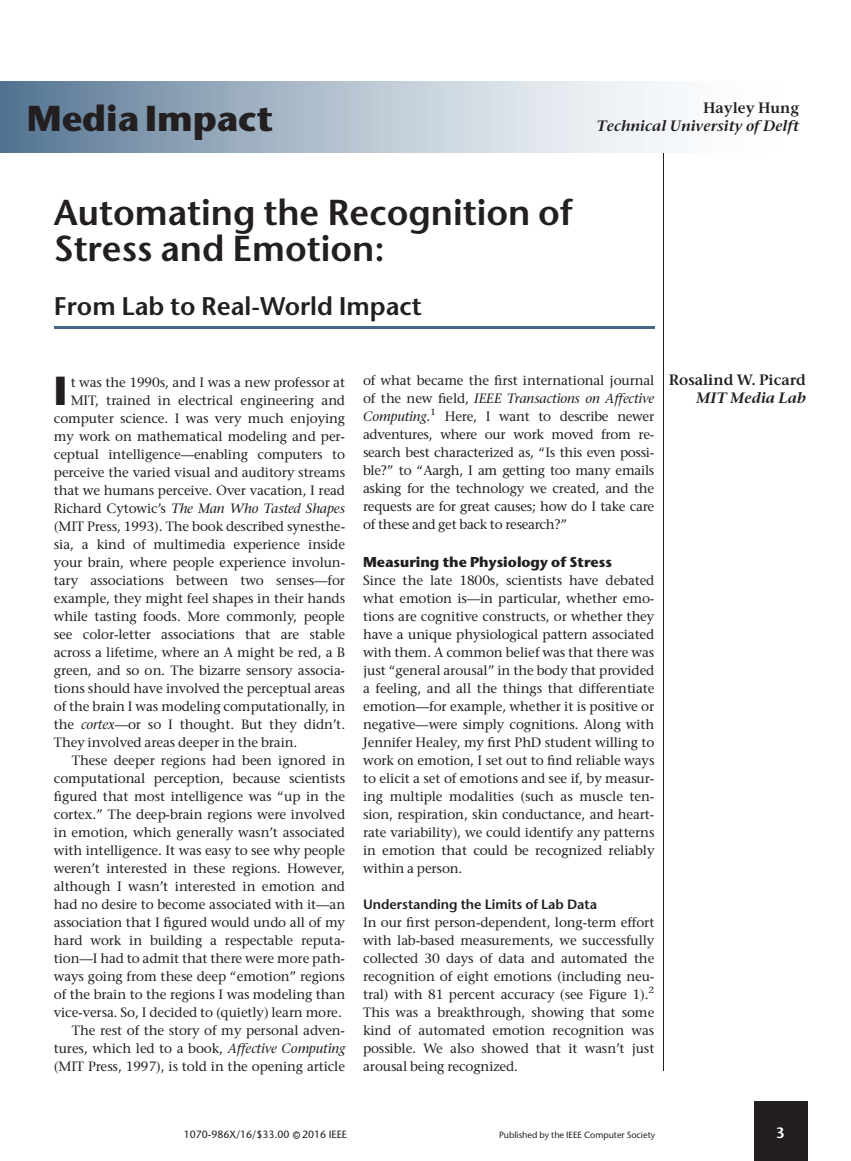
<style>
.page{position:relative;width:851px;height:1161px;background:#fff}
.page>*{position:absolute;margin:0;border:0;box-sizing:border-box;transform-origin:0 0}
.t1{font:40.5px "Adv P977 E";color:#231f20}
.t2{font:36px/36px "Adv P9788";color:#231f20}
.t3{font:36px "Adv P977 E";color:#231f20}
.t4{font:25.5px "Adv P9788";color:#231f20}
.t5{font:15px/18px "Adv P9797";color:#231f20;text-align:right}
.t6{font:15px "Adv P979 A";color:#231f20}
.t7{font:15px "Adv P9788";color:#fff}
.t8{font:14.25px "Adv P977 E";color:#231f20}
.t9{font:13.5px/18px "Adv P9725";letter-spacing:-.01em;color:#231f20;text-align:justify}
.t10{font:13.5px "Adv P9794";letter-spacing:-.005em;color:#231f20}
.t11{font:10.5px "Adv P9779";color:#231f20}
.t12{font:9px "Adv P9779";color:#231f20}
.s1{font-family:"Adv P9725"}
.s2{font-family:"Adv P9794"}
.s3{font-family:"Adv P9788"}
.s4{font-family:"Adv P979 A"}
.s5{font-family:"Adv Arial";font-size:8.55px}
.s6{font-family:"Adv P4 C4 E74";font-size:19.5px}
</style>
<div class="page">
<hr style="left:663px;top:90px;width:1px;height:981px;background:#231f20">
<hr style="left:54px;top:326px;width:600px;height:3px;background:#426787">
<svg style="left:0;top:81px;width:672px;height:72px;background:#adbccb"></svg>
<div style="left:753px;top:1101px;width:54px;height:60px;background:#231f20"></div>
<p class="t3" style="left:27px;top:105px;width:248px">Media Impact</p>
<p class="t2" style="left:54px;top:198px;width:520px">Automating the Recognition of<br>Stress and Emotion:</p>
<p class="t4" style="left:54px;top:296px;width:369px">From Lab to Real-World Impact</p>
<p class="t5" style="left:703px;top:101px;width:97px">Hayley Hung</p>
<p class="t6" style="left:596px;top:120px;width:204px">Technical University of Delft</p>
<p class="t1" style="left:54px;top:375px;width:15px">I</p>
<p class="t9" style="left:71px;top:375px;width:276px">t was the 1990s, and I was a new professor at</p>
<p class="t9" style="left:71px;top:393px;width:276px">MIT, trained in electrical engineering and</p>
<p class="t9" style="left:54px;top:411px;width:293px">computer science. I was very much enjoying</p>
<p class="t9" style="left:54px;top:429px;width:293px">my work on mathematical modeling and per-</p>
<p class="t9" style="left:54px;top:447px;width:293px">ceptual intelligence—enabling computers to</p>
<p class="t9" style="left:54px;top:465px;width:293px">perceive the varied visual and auditory streams</p>
<p class="t9" style="left:54px;top:483px;width:293px">that we humans perceive. Over vacation, I read</p>
<p class="t10" style="left:54px;top:503px;width:293px"><span class="s1">Richard Cytowic’s</span> The Man Who Tasted Shapes</p>
<p class="t9" style="left:54px;top:519px;width:293px">(MIT Press, 1993). The book described synesthe-</p>
<p class="t9" style="left:54px;top:537px;width:293px">sia, a kind of multimedia experience inside</p>
<p class="t9" style="left:54px;top:555px;width:293px">your brain, where people experience involun-</p>
<p class="t9" style="left:54px;top:573px;width:293px">tary associations between two senses—for</p>
<p class="t9" style="left:54px;top:591px;width:293px">example, they might feel shapes in their hands</p>
<p class="t9" style="left:54px;top:609px;width:293px">while tasting foods. More commonly, people</p>
<p class="t9" style="left:54px;top:627px;width:293px">see color-letter associations that are stable</p>
<p class="t9" style="left:54px;top:645px;width:293px">across a lifetime, where an A might be red, a B</p>
<p class="t9" style="left:54px;top:663px;width:293px">green, and so on. The bizarre sensory associa-</p>
<p class="t9" style="left:54px;top:681px;width:293px">tions should have involved the perceptual areas</p>
<p class="t9" style="left:54px;top:699px;width:293px">of the brain I was modeling computationally, in</p>
<p class="t9" style="left:54px;top:717px;width:293px">the <span class="s2">cortex</span>—or so I thought. But they didn’t.</p>
<p class="t9" style="left:54px;top:735px;width:245px">They involved areas deeper in the brain.</p>
<p class="t9" style="left:72px;top:753px;width:275px">These deeper regions had been ignored in</p>
<p class="t9" style="left:54px;top:771px;width:293px">computational perception, because scientists</p>
<p class="t9" style="left:54px;top:789px;width:293px">figured that most intelligence was “up in the</p>
<p class="t9" style="left:54px;top:807px;width:293px">cortex.” The deep-brain regions were involved</p>
<p class="t9" style="left:54px;top:825px;width:293px">in emotion, which generally wasn’t associated</p>
<p class="t9" style="left:54px;top:843px;width:293px">with intelligence. It was easy to see why people</p>
<p class="t9" style="left:54px;top:861px;width:293px">weren’t interested in these regions. However,</p>
<p class="t9" style="left:54px;top:879px;width:293px">although I wasn’t interested in emotion and</p>
<p class="t9" style="left:54px;top:897px;width:293px">had no desire to become associated with it—an</p>
<p class="t9" style="left:54px;top:915px;width:293px">association that I figured would undo all of my</p>
<p class="t9" style="left:54px;top:933px;width:293px">hard work in building a respectable reputa-</p>
<p class="t9" style="left:54px;top:951px;width:293px">tion—I had to admit that there were more path-</p>
<p class="t9" style="left:54px;top:969px;width:293px">ways going from these deep “emotion” regions</p>
<p class="t9" style="left:54px;top:987px;width:293px">of the brain to the regions I was modeling than</p>
<p class="t9" style="left:54px;top:1005px;width:289px">vice-versa. So, I decided to (quietly) learn more.</p>
<p class="t9" style="left:72px;top:1023px;width:275px">The rest of the story of my personal adven-</p>
<p class="t9" style="left:54px;top:1041px;width:293px">tures, which led to a book, <span class="s2">Affective Computing</span></p>
<p class="t9" style="left:54px;top:1059px;width:293px">(MIT Press, 1997), is told in the opening article</p>
<p class="t9" style="left:363px;top:373px;width:293px">of what became the first international journal of the new field, <span class="s2">IEEE Transactions on Affective Computing.</span><sup>1</sup> Here, I want to describe newer adventures, where our work moved from re&shy;search best characterized as, “Is this even possi&shy;ble?” to “Aargh, I am getting too many emails asking for the technology we created, and the requests are for great causes; how do I take care of these and get back to research?”</p>
<p class="t8" style="left:363px;top:556px;width:250px">Measuring the Physiology of Stress</p>
<p class="t9" style="left:363px;top:572px;width:293px">Since the late 1800s, scientists have debated what emotion is—in particular, whether emo&shy;tions are cognitive constructs, or whether they have a unique physiological pattern associated with them. A common belief was that there was just “general arousal” in the body that provided a feeling, and all the things that differentiate emotion—for example, whether it is positive or negative—were simply cognitions. Along with Jennifer Healey, my first PhD student willing to work on emotion, I set out to find reliable ways to elicit a set of emotions and see if, by measur&shy;ing multiple modalities (such as muscle ten&shy;sion, respiration, skin conductance, and heart&shy;rate variability), we could identify any patterns in emotion that could be recognized reliably within a person.</p>
<p class="t9" style="left:363px;top:896px;width:293px;text-align:left"><span class="s3">Understanding the Limits of Lab Data<br></span>In our first person-dependent, long-term effort with lab-based measurements, we successfully collected 30 days of data and automated the recognition of eight emotions (including neu&shy;tral) with 81 percent accuracy (see Figure 1).<sup>2<br></sup>This was a breakthrough, showing that some kind of automated emotion recognition was possible. We also showed that it wasn’t just arousal being recognized.</p>
<p class="t5" style="left:668px;top:372px;width:139px">Rosalind W. Picard<br><span class="s4">MIT Media Lab</span></p>
<p class="t11" style="left:294px;top:1131px;width:54px"><span class="s5">c</span> 2016 IEEE</p>
<p class="t12" style="left:499px;top:1132px;width:158px">Published by the IEEE Computer Society</p>
<p class="t7" style="left:776px;top:1127px;width:10px">3</p>
<p class="t11" style="left:184px;top:1131px;width:119px">1070-986X/16/$33.00 <span class="s6">-</span></p>
</div>
